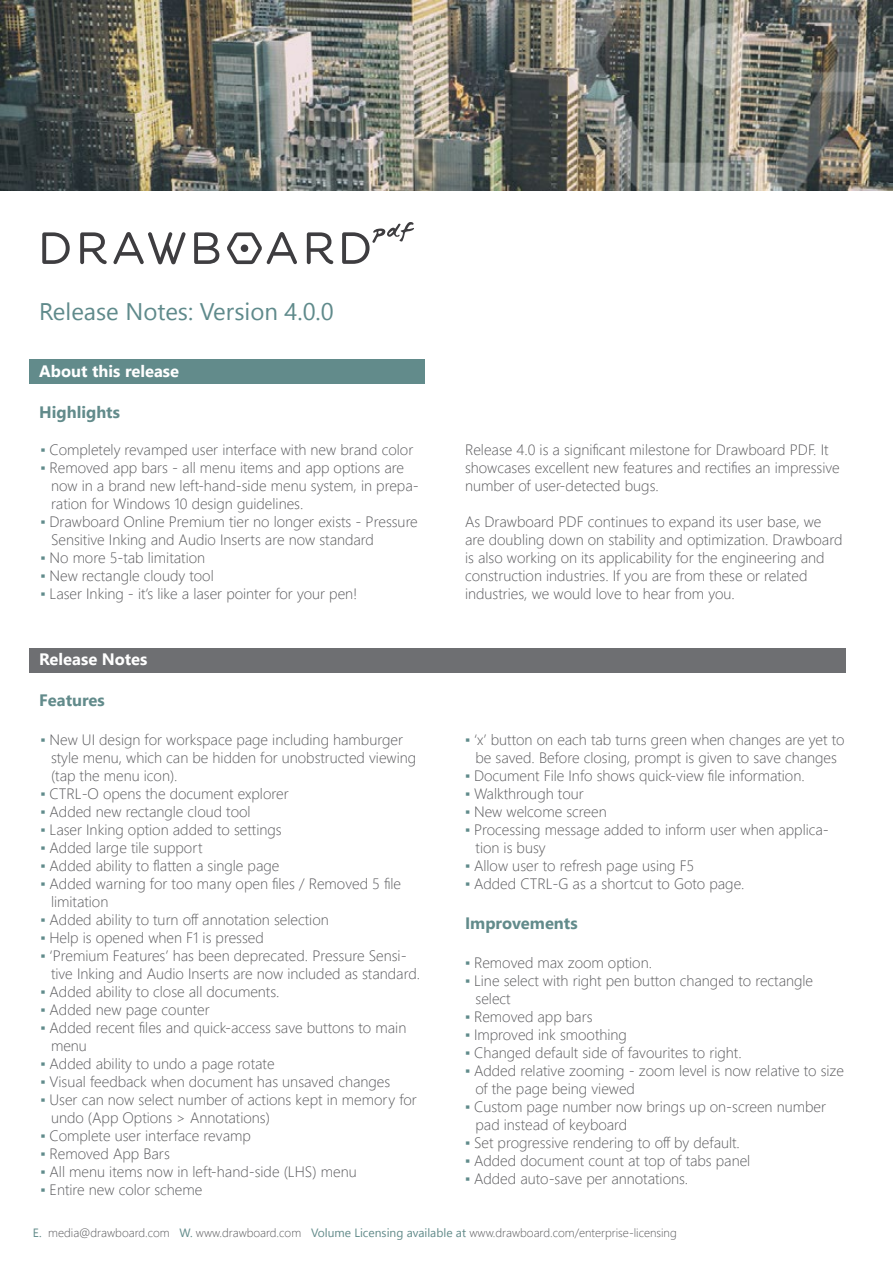
<style>
.page{position:relative;width:893px;height:1263px;background:#fff}
.page>*{position:absolute;margin:0;border:0;box-sizing:border-box;transform-origin:0 0}
.t1{font:24px "Segoe UI";color:#5f8a8b}
.t2{font:700 16.5px "Segoe UI";color:#628b8b}
.t3{font:700 16.5px "Segoe UI";color:#fff}
.t4{font:300 15px/18px "Segoe UI";color:#58585b}
.t5{font:300 12px "Segoe UI";color:#58585b}
.s1{color:#608b8b}
.s2{font-weight:400;color:#628b8a}
</style>
<div class="page">
<img style="left:0;top:0;width:893px;height:190px">
<svg style="left:307px;top:232px;width:26px;height:32px"></svg>
<svg style="left:194px;top:232px;width:25px;height:32px"></svg>
<svg style="left:227px;top:232px;width:70px;height:32px"></svg>
<svg style="left:342px;top:222px;width:72px;height:42px"></svg>
<svg style="left:80px;top:232px;width:27px;height:32px"></svg>
<svg style="left:42px;top:232px;width:28px;height:32px"></svg>
<svg style="left:113px;top:232px;width:73px;height:32px"></svg>
<div style="left:30px;top:360px;width:395px;height:24px;background:#628b8b"></div>
<div style="left:30px;top:648px;width:816px;height:24px;background:#6e6f72"></div>
<h1 class="t1" style="left:39px;top:293px;width:296px">Release Notes: Version 4.0.0</h1>
<p class="t3" style="left:39px;top:358px;width:141px">About this release</p>
<p class="t2" style="left:39px;top:399px;width:82px">Highlights</p>
<p class="t4" style="left:40px;top:440px;width:374px"><span class="s1">▪</span> Completely revamped user interface with new brand color</p>
<p class="t4" style="left:51px;top:458px;width:369px;text-indent:-10px"><span class="s1">▪</span> Removed app bars - all menu items and app options are now in a brand new left-hand-side menu system, in prepa&shy;ration for Windows 10 design guidelines.</p>
<p class="t4" style="left:51px;top:512px;width:368px;text-indent:-10px"><span class="s1">▪</span> Drawboard Online Premium tier no longer exists - Pressure<br>Sensitive Inking and Audio Inserts are now standard</p>
<p class="t4" style="left:41px;top:548px;width:166px"><span class="s1">▪</span> No more 5-tab limitation</p>
<p class="t4" style="left:41px;top:566px;width:175px"><span class="s1">▪</span> New rectangle cloudy tool</p>
<p class="t4" style="left:41px;top:584px;width:319px"><span class="s1">▪</span> Laser Inking - it’s like a laser pointer for your pen!</p>
<p class="t3" style="left:39px;top:646px;width:110px">Release Notes</p>
<p class="t2" style="left:39px;top:687px;width:67px">Features</p>
<p class="t4" style="left:51px;top:730px;width:367px;text-indent:-10px"><span class="s1">▪</span> New UI design for workspace page including hamburger style menu, which can be hidden for unobstructed viewing (tap the menu icon).</p>
<p class="t4" style="left:41px;top:784px;width:250px"><span class="s1">▪</span> CTRL-O opens the document explorer</p>
<p class="t4" style="left:41px;top:802px;width:212px"><span class="s1">▪</span> Added new rectangle cloud tool</p>
<p class="t4" style="left:41px;top:820px;width:243px"><span class="s1">▪</span> Laser Inking option added to settings</p>
<p class="t4" style="left:41px;top:838px;width:163px"><span class="s1">▪</span> Added large tile support</p>
<p class="t4" style="left:41px;top:856px;width:240px"><span class="s1">▪</span> Added ability to flatten a single page</p>
<p class="t4" style="left:51px;top:874px;width:352px;text-indent:-10px"><span class="s1">▪</span> Added warning for too many open files / Removed 5 file limitation</p>
<p class="t4" style="left:41px;top:910px;width:290px"><span class="s1">▪</span> Added ability to turn off annotation selection</p>
<p class="t4" style="left:41px;top:928px;width:225px"><span class="s1">▪</span> Help is opened when F1 is pressed</p>
<p class="t4" style="left:51px;top:946px;width:371px;text-indent:-10px"><span class="s1">▪</span> ‘Premium Features’ has been deprecated. Pressure Sensi&shy;tive Inking and Audio Inserts are now included as standard.</p>
<p class="t4" style="left:41px;top:982px;width:241px"><span class="s1">▪</span> Added ability to close all documents.</p>
<p class="t4" style="left:41px;top:1000px;width:171px"><span class="s1">▪</span> Added new page counter</p>
<p class="t4" style="left:51px;top:1018px;width:357px;text-indent:-11px"><span class="s1">▪</span> Added recent files and quick-access save buttons to main menu</p>
<p class="t4" style="left:41px;top:1054px;width:236px"><span class="s1">▪</span> Added ability to undo a page rotate</p>
<p class="t4" style="left:41px;top:1072px;width:351px"><span class="s1">▪</span> Visual feedback when document has unsaved changes</p>
<p class="t4" style="left:51px;top:1090px;width:367px;text-indent:-10px"><span class="s1">▪</span> User can now select number of actions kept in memory for undo (App Options &gt; Annotations)</p>
<p class="t4" style="left:41px;top:1126px;width:212px"><span class="s1">▪</span> Complete user interface revamp</p>
<p class="t4" style="left:41px;top:1144px;width:131px"><span class="s1">▪</span> Removed App Bars</p>
<p class="t4" style="left:41px;top:1162px;width:318px"><span class="s1">▪</span> All menu items now in left-hand-side (LHS) menu</p>
<p class="t4" style="left:41px;top:1180px;width:163px"><span class="s1">▪</span> Entire new color scheme</p>
<p class="t4" style="left:465px;top:440px;width:376px">Release 4.0 is a significant milestone for Drawboard PDF. It showcases excellent new features and rectifies an impressive number of user-detected bugs.</p>
<p class="t4" style="left:465px;top:512px;width:379px">As Drawboard PDF continues to expand its user base, we are doubling down on stability and optimization. Drawboard is also working on its applicability for the engineering and construction industries. If you are from these or related industries, we would love to hear from you.</p>
<p class="t4" style="left:465px;top:730px;width:381px;text-align:center"><span class="s1">▪</span> ‘x’ button on each tab turns green when changes are yet to be saved. Before closing, prompt is given to save changes</p>
<p class="t4" style="left:465px;top:766px;width:341px"><span class="s1">▪</span> Document File Info shows quick-view file information.</p>
<p class="t4" style="left:465px;top:784px;width:120px"><span class="s1">▪</span> Walkthrough tour</p>
<p class="t4" style="left:465px;top:802px;width:143px"><span class="s1">▪</span> New welcome screen</p>
<p class="t4" style="left:476px;top:820px;width:355px;text-indent:-10px"><span class="s1">▪</span> Processing message added to inform user when applica&shy;tion is busy</p>
<p class="t4" style="left:465px;top:856px;width:231px"><span class="s1">▪</span> Allow user to refresh page using F5</p>
<p class="t4" style="left:465px;top:874px;width:281px"><span class="s1">▪</span> Added CTRL-G as a shortcut to Goto page.</p>
<p class="t2" style="left:465px;top:909px;width:114px">Improvements</p>
<p class="t4" style="left:465px;top:953px;width:189px"><span class="s1">▪</span> Removed max zoom option.</p>
<p class="t4" style="left:476px;top:971px;width:339px;text-indent:-10px"><span class="s1">▪</span> Line select with right pen button changed to rectangle select</p>
<p class="t4" style="left:465px;top:1007px;width:129px"><span class="s1">▪</span> Removed app bars</p>
<p class="t4" style="left:465px;top:1025px;width:163px"><span class="s1">▪</span> Improved ink smoothing</p>
<p class="t4" style="left:465px;top:1043px;width:278px"><span class="s1">▪</span> Changed default side of favourites to right.</p>
<p class="t4" style="left:476px;top:1061px;width:370px;text-indent:-10px"><span class="s1">▪</span> Added relative zooming - zoom level is now relative to size of the page being viewed</p>
<p class="t4" style="left:476px;top:1097px;width:352px;text-indent:-10px"><span class="s1">▪</span> Custom page number now brings up on-screen number pad instead of keyboard</p>
<p class="t4" style="left:465px;top:1133px;width:276px"><span class="s1">▪</span> Set progressive rendering to off by default.</p>
<p class="t4" style="left:465px;top:1151px;width:287px"><span class="s1">▪</span> Added document count at top of tabs panel</p>
<p class="t4" style="left:465px;top:1169px;width:225px"><span class="s1">▪</span> Added auto-save per annotations.</p>
<p class="t5" style="left:33px;top:1223px;width:645px"><span class="s2">E.</span> media@drawboard.com <span class="s2">W.</span> www.drawboard.com <span class="s2">Volume Licensing available at</span> www.drawboard.com/enterprise-licensing</p>
</div>
